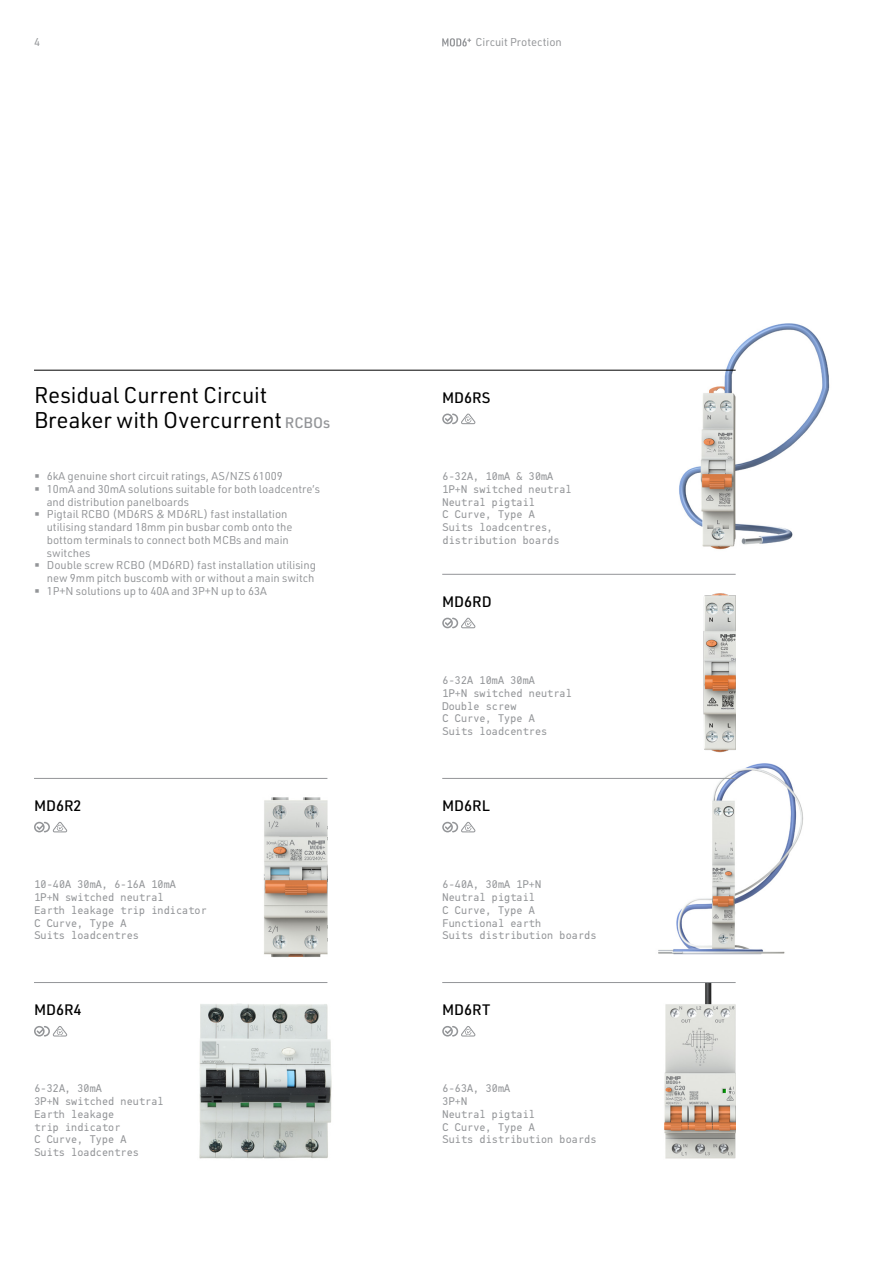
<style>
.page{position:relative;width:893px;height:1263px;background:#fff}
.page>*{position:absolute;margin:0;border:0;box-sizing:border-box;transform-origin:0 0}
.t1{font:22.35px "URWDIN";letter-spacing:-.005em;color:#000}
.t2{font:500 14.85px "URWDIN";letter-spacing:-.005em;color:#000}
.t3{font:11.1px/12.8px "PFDIN Mono Pro";letter-spacing:-.05em;color:#939598}
.t4{font:11.1px "URWDIN";color:#939598}
.s1{font-weight:500;font-size:14.85px;color:#939598}
</style>
<div class="page">
<img style="left:658px;top:763px;width:145px;height:192px">
<img style="left:658px;top:593px;width:78px;height:172px">
<img style="left:622px;top:323px;width:208px;height:227px">
<img style="left:263px;top:797px;width:64px;height:160px">
<img style="left:664px;top:983px;width:72px;height:176px">
<img style="left:199px;top:1003px;width:133px;height:156px">
<hr style="left:34px;top:370px;width:702px;height:1px;background:#000">
<hr style="left:442px;top:574px;width:294px;height:1px;background:#939598">
<svg style="left:442px;top:617px;width:33px;height:11px"></svg>
<svg style="left:442px;top:413px;width:33px;height:11px"></svg>
<svg style="left:442px;top:821px;width:33px;height:11px"></svg>
<svg style="left:34px;top:821px;width:33px;height:11px"></svg>
<svg style="left:442px;top:1026px;width:33px;height:10px"></svg>
<svg style="left:34px;top:1026px;width:33px;height:10px"></svg>
<hr style="left:442px;top:778px;width:294px;height:1px;background:#939598">
<hr style="left:34px;top:778px;width:293px;height:1px;background:#939598">
<hr style="left:442px;top:982px;width:294px;height:1px;background:#939598">
<hr style="left:34px;top:982px;width:293px;height:1px;background:#939598">
<svg style="left:442px;top:38px;width:29px;height:8px"></svg>
<p class="t4" style="left:34px;top:35px;width:8px">4</p>
<p class="t4" style="left:476px;top:35px;width:88px">Circuit Protection</p>
<h1 class="t1" style="left:34px;top:380px;width:235px">Residual Current Circuit</h1>
<h2 class="t2" style="left:442px;top:388px;width:50px">MD6RS</h2>
<h1 class="t1" style="left:34px;top:406px;width:298px">Breaker with Overcurrent <span class="s1">RCBOs</span></h1>
<p class="t4" style="left:34px;top:469px;width:250px">▬ 6kA genuine short circuit ratings, AS/NZS 61009</p>
<p class="t4" style="left:34px;top:481px;width:288px">▬ 10mA and 30mA solutions suitable for both loadcentre’s</p>
<p class="t4" style="left:47px;top:494px;width:144px">and distribution panelboards</p>
<p class="t4" style="left:34px;top:507px;width:255px">▬ Pigtail RCBO (MD6RS &amp; MD6RL) fast installation</p>
<p class="t4" style="left:47px;top:520px;width:247px">utilising standard 18mm pin busbar comb onto the</p>
<p class="t4" style="left:47px;top:532px;width:244px">bottom terminals to connect both MCBs and main</p>
<p class="t4" style="left:47px;top:545px;width:45px">switches</p>
<p class="t4" style="left:34px;top:558px;width:284px">▬ Double screw RCBO (MD6RD) fast installation utilising</p>
<p class="t4" style="left:47px;top:571px;width:269px">new 9mm pitch buscomb with or without a main switch</p>
<p class="t4" style="left:34px;top:583px;width:233px">▬ 1P+N solutions up to 40A and 3P+N up to 63A</p>
<p class="t3" style="left:442px;top:470px;width:131px">6-32A, 10mA &amp; 30mA<br>1P+N switched neutral<br>Neutral pigtail<br>C Curve, Type A<br>Suits loadcentres, distribution boards</p>
<h2 class="t2" style="left:442px;top:592px;width:51px">MD6RD</h2>
<p class="t3" style="left:442px;top:674px;width:131px">6-32A 10mA 30mA<br>1P+N switched neutral<br>Double screw<br>C Curve, Type A<br>Suits loadcentres</p>
<h2 class="t2" style="left:34px;top:796px;width:49px">MD6R2</h2>
<h2 class="t2" style="left:442px;top:796px;width:49px">MD6RL</h2>
<p class="t3" style="left:34px;top:878px;width:175px">10-40A 30mA, 6-16A 10mA<br>1P+N switched neutral<br>Earth leakage trip indicator<br>C Curve, Type A<br>Suits loadcentres</p>
<p class="t3" style="left:442px;top:878px;width:156px">6-40A, 30mA 1P+N<br>Neutral pigtail<br>C Curve, Type A<br>Functional earth<br>Suits distribution boards</p>
<h2 class="t2" style="left:34px;top:1000px;width:49px">MD6R4</h2>
<h2 class="t2" style="left:442px;top:1000px;width:50px">MD6RT</h2>
<p class="t3" style="left:34px;top:1082px;width:131px">6-32A, 30mA<br>3P+N switched neutral<br>Earth leakage<br>trip indicator<br>C Curve, Type A<br>Suits loadcentres</p>
<p class="t3" style="left:442px;top:1082px;width:156px">6-63A, 30mA<br>3P+N<br>Neutral pigtail<br>C Curve, Type A<br>Suits distribution boards</p>
</div>
